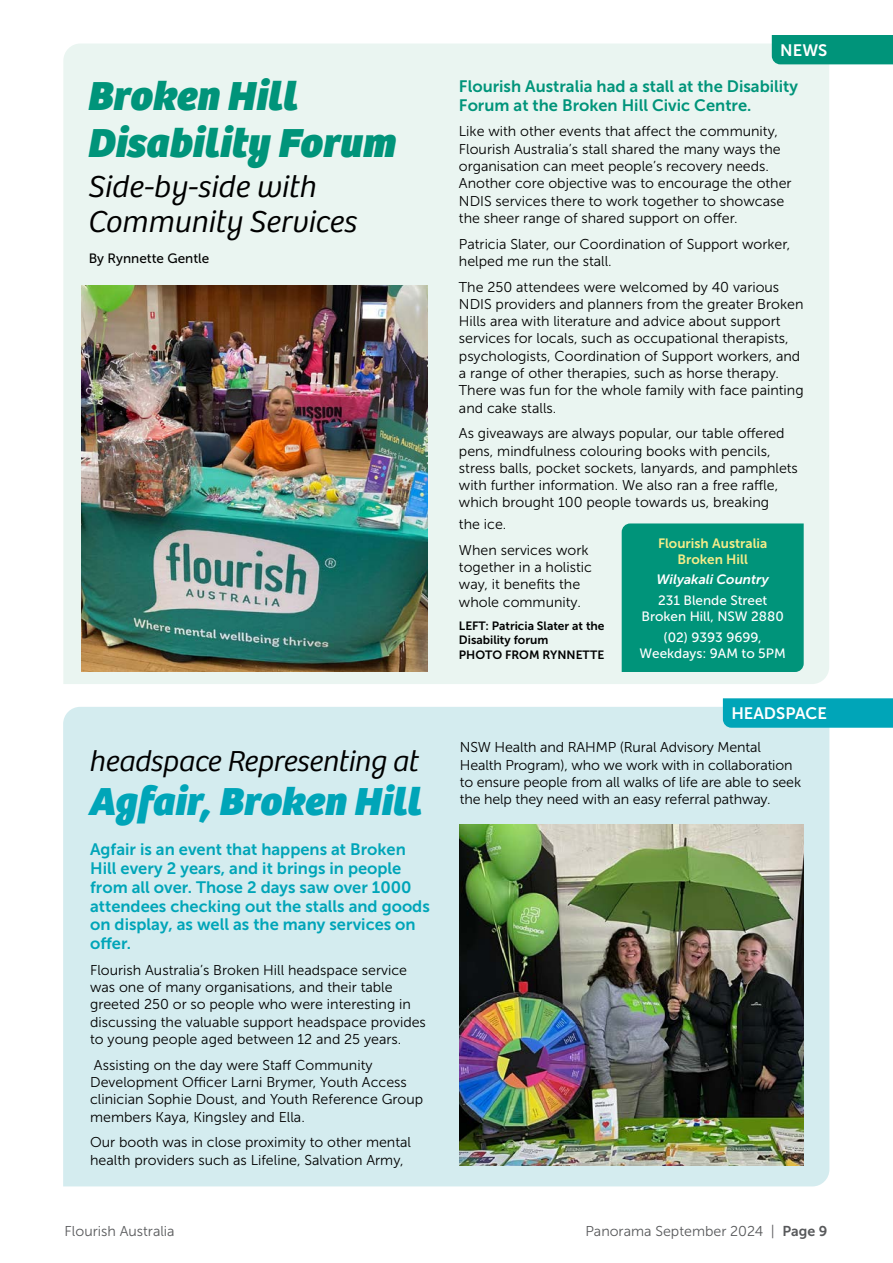
<style>
.page{position:relative;width:893px;height:1263px;background:#fff}
.page>*{position:absolute;margin:0;border:0;box-sizing:border-box;transform-origin:0 0}
.t1{font:italic 800 42px/47.4px "Bree";color:#00947a}
.t2{font:italic 800 40.5px "Bree";color:#00a5b8}
.t3{font:italic 300 31.5px/35.4px "Bree";color:#000}
.t4{font:italic 300 30px "Bree";letter-spacing:-.01em;color:#000}
.t5{font:16.5px/18.8px "Museo Sans 700";color:#00a5b8}
.t6{font:16.5px/18.8px "Museo Sans 700";color:#00947a}
.t7{font:16.5px "Museo Sans 700";color:#fff}
.t8{font:14.25px/17.2px "Museo Sans 300";color:#000}
.t9{font:14.25px "Museo Sans 300";color:#58595b}
.t10{font:13.5px/16.2px "Museo Sans 500";color:#fff;text-align:center}
.t11{font:13.5px/16.2px "Museo Sans 700";color:#f5ec89;text-align:center}
.t12{font:13.5px "Museo Sans 500";color:#000}
.t13{font:italic 13.5px "Museo Sans 700";color:#fff}
.t14{font:12px/14.4px "Museo Sans 700";color:#000}
.s1{font-family:"Museo Sans 700"}
</style>
<div class="page">
<div style="left:63px;top:44px;width:766px;height:640px;background:#eaf5f1"></div>
<div style="left:63px;top:707px;width:766px;height:479px;background:#d4ecef"></div>
<div style="left:772px;top:35px;width:121px;height:29px;background:#00947a"></div>
<img style="left:82px;top:285px;width:345px;height:387px">
<div style="left:723px;top:698px;width:170px;height:30px;background:#00a5b8"></div>
<div style="left:622px;top:523px;width:182px;height:149px;background:#00947a"></div>
<img style="left:459px;top:825px;width:345px;height:340px">
<h1 class="t1" style="left:89px;top:69px;width:310px">Broken Hill<br>Disability Forum</h1>
<h3 class="t3" style="left:89px;top:167px;width:271px">Side-by-side with<br>Community Services</h3>
<p class="t12" style="left:89px;top:251px;width:122px">By Rynnette Gentle</p>
<h3 class="t4" style="left:90px;top:739px;width:331px">headspace Representing at</h3>
<h2 class="t2" style="left:90px;top:769px;width:334px">Agfair, Broken Hill</h2>
<p class="t5" style="left:90px;top:840px;width:341px">Agfair is an event that happens at Broken Hill every 2 years, and it brings in people from all over. Those 2 days saw over 1000 attendees checking out the stalls and goods on display, as well as the many services on offer.</p>
<p class="t8" style="left:90px;top:961px;width:337px">Flourish Australia’s Broken Hill headspace service was one of many organisations, and their table greeted 250 or so people who were interesting in discussing the valuable support headspace provides to young people aged between 12 and 25 years.</p>
<p class="t8" style="left:90px;top:1056px;width:335px">Assisting on the day were Staff Community Development Officer Larni Brymer, Youth Access clinician Sophie Doust, and Youth Reference Group members Kaya, Kingsley and Ella.</p>
<p class="t8" style="left:90px;top:1134px;width:322px">Our booth was in close proximity to other mental health providers such as Lifeline, Salvation Army,</p>
<p class="t7" style="left:780px;top:41px;width:49px">NEWS</p>
<p class="t6" style="left:459px;top:77px;width:341px">Flourish Australia had a stall at the Disability<br>Forum at the Broken Hill Civic Centre.</p>
<p class="t8" style="left:459px;top:123px;width:334px">Like with other events that affect the community, Flourish Australia’s stall shared the many ways the organisation can meet people’s recovery needs.<br>Another core objective was to encourage the other NDIS services there to work together to showcase the sheer range of shared support on offer.</p>
<p class="t8" style="left:459px;top:235px;width:333px">Patricia Slater, our Coordination of Support worker, helped me run the stall.</p>
<p class="t8" style="left:459px;top:278px;width:346px">The 250 attendees were welcomed by 40 various NDIS providers and planners from the greater Broken Hills area with literature and advice about support services for locals, such as occupational therapists, psychologists, Coordination of Support workers, and a range of other therapies, such as horse therapy.<br>There was fun for the whole family with face painting and cake stalls.</p>
<p class="t8" style="left:459px;top:425px;width:341px">As giveaways are always popular, our table offered pens, mindfulness colouring books with pencils, stress balls, pocket sockets, lanyards, and pamphlets with further information. We also ran a free raffle, which brought 100 people towards us, breaking</p>
<p class="t8" style="left:459px;top:511px;width:131px;line-height:25.8px">the ice.<br>When services work</p>
<p class="t8" style="left:459px;top:559px;width:135px">together in a holistic way, it benefits the whole community.</p>
<p class="t14" style="left:459px;top:618px;width:147px">LEFT: Patricia Slater at the<br>Disability forum<br>PHOTO FROM RYNNETTE</p>
<p class="t11" style="left:658px;top:535px;width:111px">Flourish Australia<br>Broken Hill</p>
<p class="t13" style="left:656px;top:572px;width:114px">Wilyakali Country</p>
<p class="t10" style="left:642px;top:592px;width:144px">231 Blende Street<br>Broken Hill, NSW 2880</p>
<p class="t10" style="left:640px;top:629px;width:148px">(02) 9393 9699,<br>Weekdays: 9AM to 5PM</p>
<p class="t7" style="left:731px;top:704px;width:97px">HEADSPACE</p>
<p class="t8" style="left:460px;top:739px;width:343px">NSW Health and RAHMP (Rural Advisory Mental Health Program), who we work with in collaboration to ensure people from all walks of life are able to seek the help they need with an easy referral pathway.</p>
<p class="t9" style="left:65px;top:1223px;width:112px">Flourish Australia</p>
<p class="t9" style="left:585px;top:1223px;width:243px">Panorama September 2024 | <span class="s1">Page 9</span></p>
</div>
